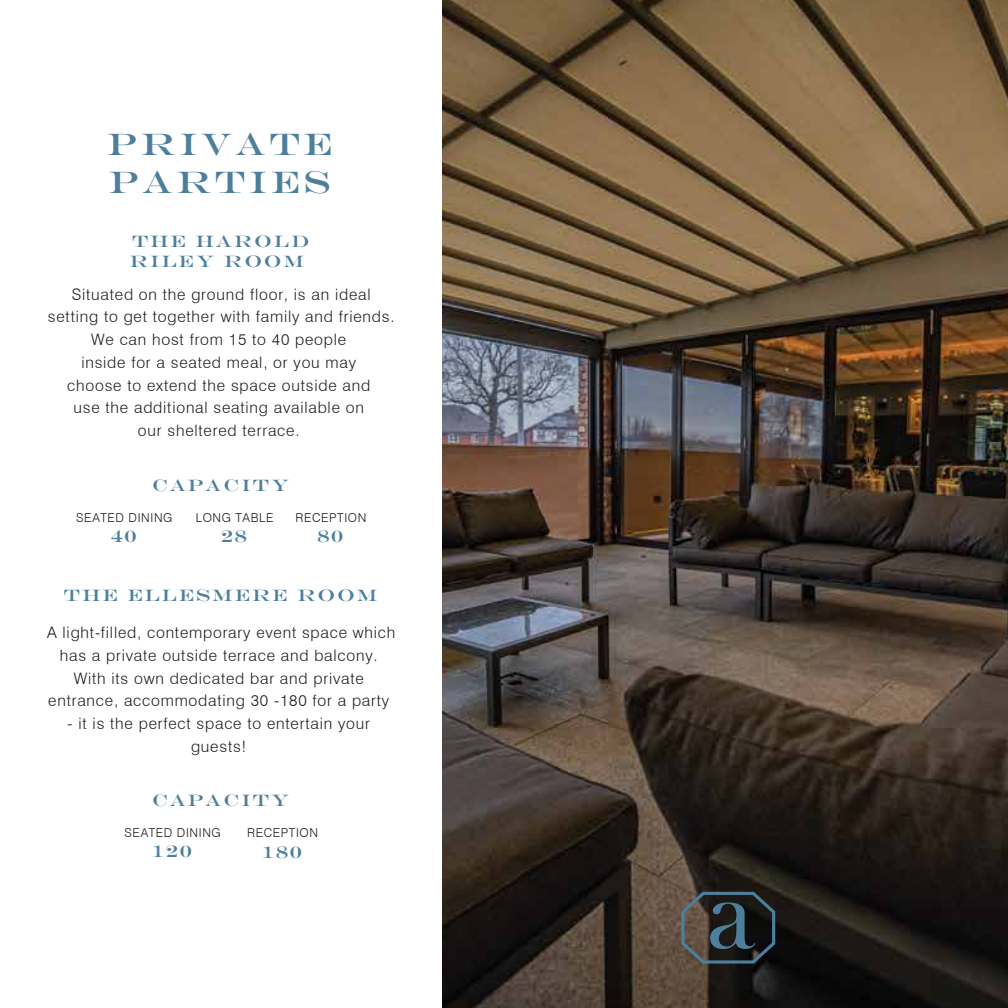
<style>
.page{position:relative;width:1008px;height:1008px;background:#fff}
.page>*{position:absolute;margin:0;border:0;box-sizing:border-box;transform-origin:0 0}
.t1{font:31.5px/37.8px "Engravers";letter-spacing:.1em;color:#4d7f9c;scale:1.11 1}
.t2{font:16.62px/19.9px "Engravers";letter-spacing:.1em;color:#4d7f9c;scale:1.11 1}
.t3{font:300 15.75px/22.8px "Swiss 721 BT";letter-spacing:.05em;color:#1d1d1b;text-align:center}
.t4{font:300 12.25px "Swiss 721 BT";letter-spacing:.05em;color:#1d1d1b}
</style>
<div class="page">
<img style="left:443px;top:0;width:565px;height:1008px">
<svg style="left:680px;top:890px;width:97px;height:75px;background:#343a3b"></svg>
<h1 class="t1" style="left:107px;top:125px;width:204px">PRIVATE<br>PARTIES</h1>
<p class="t2" style="left:129px;top:231px;width:164px">THE HAROLD<br>RILEY ROOM</p>
<p class="t3" style="left:48px;top:283px;width:348px">Situated on the ground floor, is an ideal setting to get together with family and friends.<br>We can host from 15 to 40 people<br>inside for a seated meal, or you may<br>choose to extend the space outside and<br>use the additional seating available on<br>our sheltered terrace.</p>
<p class="t2" style="left:152px;top:475px;width:125px">CAPACITY</p>
<p class="t4" style="left:76px;top:510px;width:98px">SEATED DINING</p>
<p class="t2" style="left:111px;top:526px;width:25px">40</p>
<p class="t4" style="left:196px;top:510px;width:79px">LONG TABLE</p>
<p class="t2" style="left:221px;top:526px;width:25px">28</p>
<p class="t4" style="left:296px;top:510px;width:72px">RECEPTION</p>
<p class="t2" style="left:317px;top:526px;width:25px">80</p>
<p class="t2" style="left:64px;top:585px;width:284px">THE ELLESMERE ROOM</p>
<p class="t3" style="left:47px;top:621px;width:350px">A light-filled, contemporary event space which has a private outside terrace and balcony.<br>With its own dedicated bar and private entrance, accommodating 30 -180 for a party</p>
<p class="t3" style="left:68px;top:712px;width:304px">- it is the perfect space to entertain your guests!</p>
<p class="t2" style="left:152px;top:790px;width:125px">CAPACITY</p>
<p class="t2" style="left:152px;top:841px;width:37px">120</p>
<p class="t4" style="left:125px;top:825px;width:98px">SEATED DINING</p>
<p class="t4" style="left:247px;top:825px;width:72px">RECEPTION</p>
<p class="t2" style="left:262px;top:842px;width:37px">180</p>
</div>
